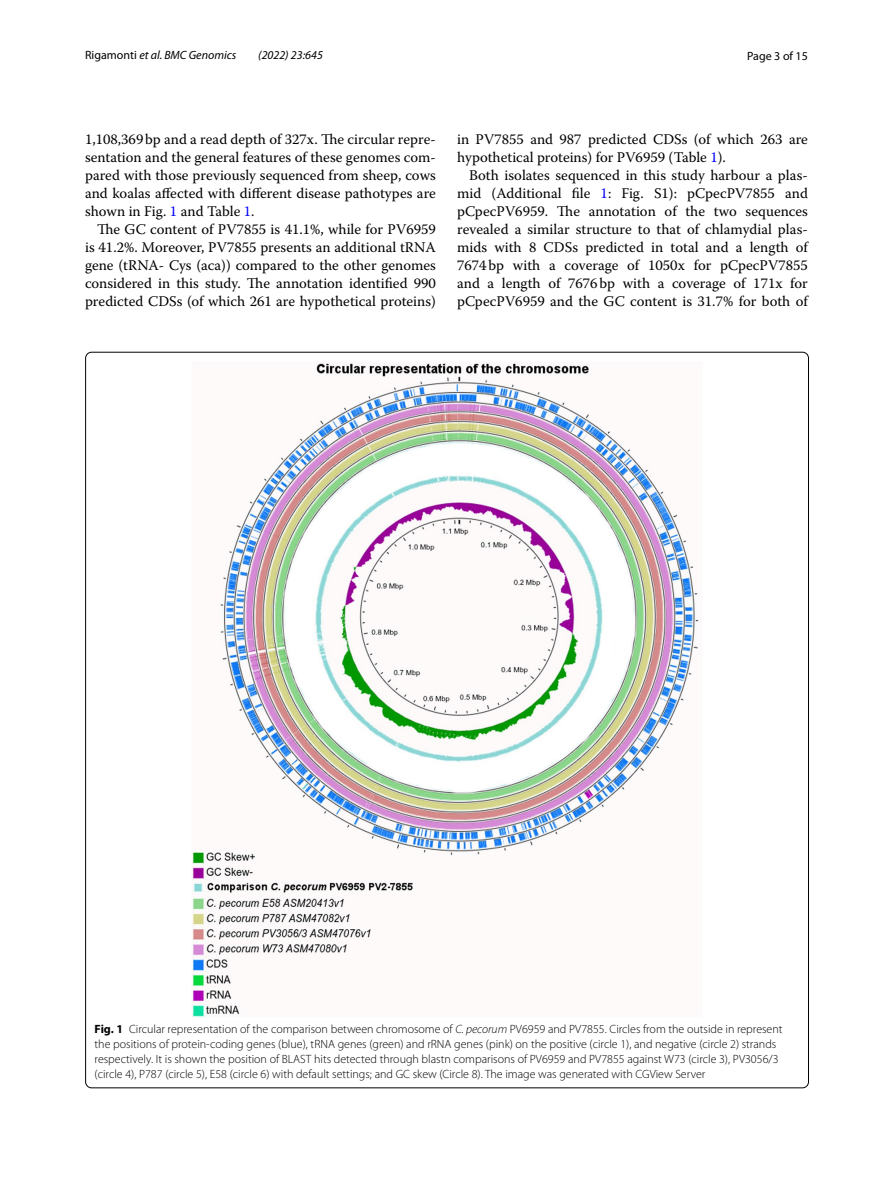
<style>
.page{position:relative;width:893px;height:1187px;background:#fff}
.page>*{position:absolute;margin:0;border:0;box-sizing:border-box;transform-origin:0 0}
.t1{font:14.7px/18px "Warnock Pro";color:#000;text-align:justify}
.t2{font:300 12px/15px "Myriad Pro";color:#000}
.t3{font:italic 12px "Myriad Pro";color:#000}
.t4{font:12px "Myriad Pro";color:#000}
.s1{font-style:normal}
.s2{color:#00f}
.s3{font-weight:700}
.s4{font-style:italic}
</style>
<div class="page">
<img style="left:192px;top:363px;width:507px;height:654px">
<p class="t3" style="left:85px;top:48px;width:153px"><span class="s1">Rigamonti</span> et al. BMC Genomics</p>
<p class="t3" style="left:258px;top:48px;width:66px">(2022) 23:645</p>
<p class="t4" style="left:747px;top:48px;width:62px">Page 3 of 15</p>
<p class="t1" style="left:85px;top:130px;width:352px">1,108,369bp and a read depth of 327x. The circular repre&shy;sentation and the general features of these genomes com&shy;pared with those previously sequenced from sheep, cows and koalas affected with different disease pathotypes are shown in Fig. <span class="s2">1</span> and Table <span class="s2">1</span>.</p>
<p class="t1" style="left:85px;top:220px;width:352px;text-indent:12px">The GC content of PV7855 is 41.1%, while for PV6959 is 41.2%. Moreover, PV7855 presents an additional tRNA gene (tRNA- Cys (aca)) compared to the other genomes considered in this study. The annotation identified 990 predicted CDSs (of which 261 are hypothetical proteins)</p>
<p class="t1" style="left:457px;top:130px;width:352px">in PV7855 and 987 predicted CDSs (of which 263 are hypothetical proteins) for PV6959 (Table <span class="s2">1</span>).</p>
<p class="t1" style="left:457px;top:166px;width:352px;text-indent:12px">Both isolates sequenced in this study harbour a plas&shy;mid (Additional file <span class="s2">1</span>: Fig. S1): pCpecPV7855 and pCpecPV6959. The annotation of the two sequences revealed a similar structure to that of chlamydial plas&shy;mids with 8 CDSs predicted in total and a length of 7674bp with a coverage of 1050x for pCpecPV7855 and a length of 7676bp with a coverage of 171x for pCpecPV6959 and the GC content is 31.7% for both of</p>
<p class="t2" style="left:95px;top:1021px;width:689px"><span class="s3">Fig. 1</span> Circular representation of the comparison between chromosome of <span class="s4">C. pecorum</span> PV6959 and PV7855. Circles from the outside in represent the positions of protein-coding genes (blue), tRNA genes (green) and rRNA genes (pink) on the positive (circle 1), and negative (circle 2) strands respectively. It is shown the position of BLAST hits detected through blastn comparisons of PV6959 and PV7855 against W73 (circle 3), PV3056/3 (circle 4), P787 (circle 5), E58 (circle 6) with default settings; and GC skew (Circle 8). The image was generated with CGView Server</p>
</div>
